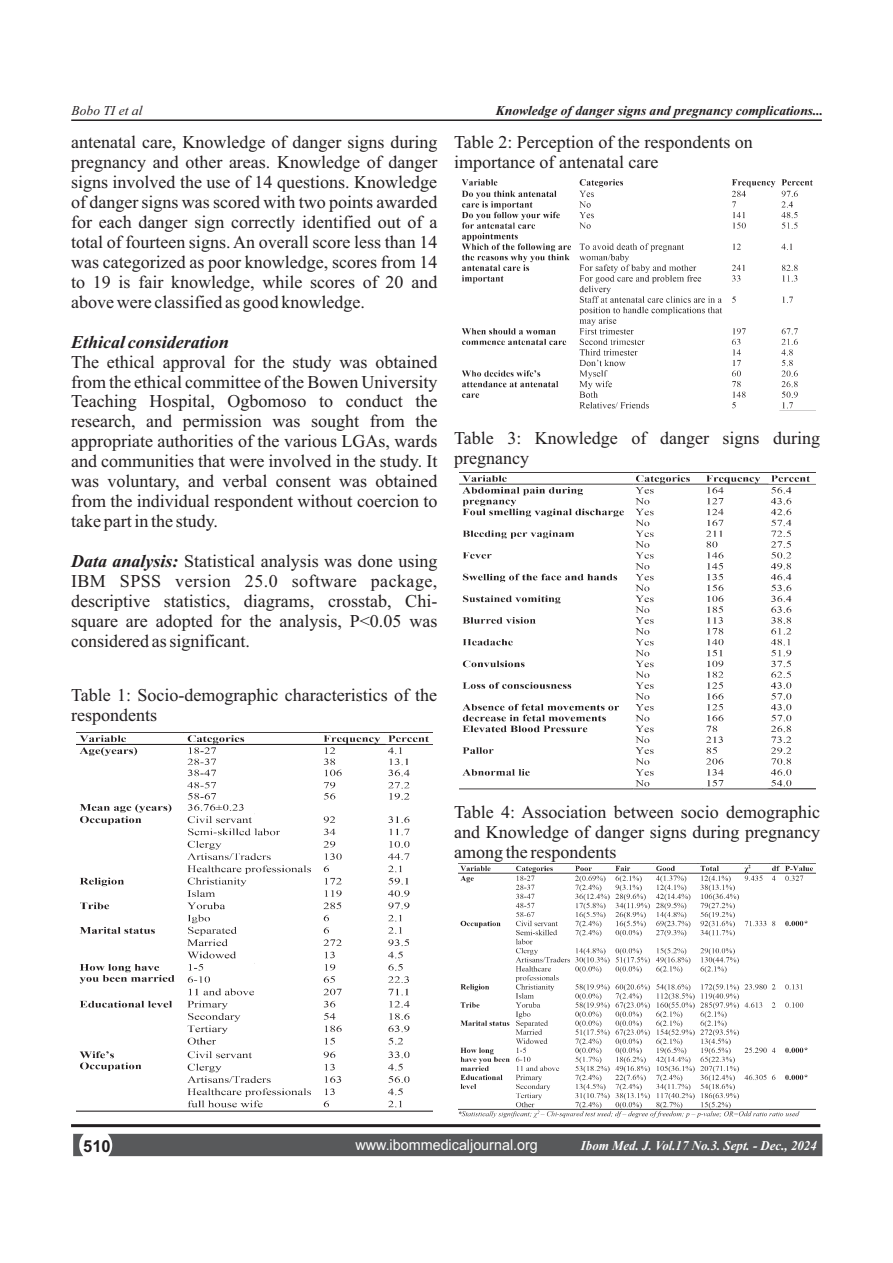
<style>
.page{position:relative;width:893px;height:1263px;background:#fff}
.page>*{position:absolute;margin:0;border:0;box-sizing:border-box;transform-origin:0 0}
.t1{font:18px/20px "Times New Roman";color:#231f20;text-align:justify}
.t2{font:italic 700 18px "Times New Roman";color:#231f20}
.t3{font:700 16.5px "Arial";color:#231f20}
.t4{font:15px "Arial";color:#fff;scale:.96 1}
.t5{font:italic 700 13.5px "Times New Roman";color:#231f20}
.t6{font:italic 700 13.5px "Times New Roman";color:#fff;scale:.96 1}
.t7{font:italic 13.5px "Times New Roman";color:#231f20}
.s1{font-weight:700;font-style:italic}
</style>
<div class="page">
<hr style="left:71px;top:119px;width:751px;height:2px;background:#231f20">
<hr style="left:71px;top:1124px;width:749px;height:3px;background:#231f20">
<div style="left:73px;top:1134px;width:749px;height:22px;background:#58595b"></div>
<img style="left:459px;top:864px;width:356px;height:254px">
<img style="left:462px;top:179px;width:353px;height:232px">
<img style="left:459px;top:472px;width:356px;height:318px">
<img style="left:76px;top:732px;width:356px;height:380px">
<p class="t7" style="left:72px;top:106px;width:72px">Bobo TI et al</p>
<p class="t5" style="left:496px;top:106px;width:329px">Knowledge of danger signs and pregnancy complications...</p>
<p class="t1" style="left:71px;top:134px;width:368px">antenatal care, Knowledge of danger signs during pregnancy and other areas. Knowledge of danger signs involved the use of 14 questions. Knowledge of danger signs was scored with two points awarded for each danger sign correctly identified out of a total of fourteen signs. An overall score less than 14 was categorized as poor knowledge, scores from 14 to 19 is fair knowledge, while scores of 20 and above were classified as good knowledge.</p>
<p class="t2" style="left:71px;top:335px;width:159px">Ethical consideration</p>
<p class="t1" style="left:71px;top:353px;width:368px">The ethical approval for the study was obtained from the ethical committee of the Bowen University Teaching Hospital, Ogbomoso to conduct the research, and permission was sought from the appropriate authorities of the various LGAs, wards and communities that were involved in the study. It was voluntary, and verbal consent was obtained from the individual respondent without coercion to take part in the study.</p>
<p class="t1" style="left:71px;top:553px;width:368px"><span class="s1">Data analysis:</span> Statistical analysis was done using IBM SPSS version 25.0 software package, descriptive statistics, diagrams, crosstab, Chi&shy;square are adopted for the analysis, P&lt;0.05 was considered as significant.</p>
<p class="t1" style="left:71px;top:687px;width:368px">Table 1: Socio-demographic characteristics of the respondents</p>
<p class="t1" style="left:454px;top:134px;width:300px">Table 2: Perception of the respondents on importance of antenatal care</p>
<p class="t1" style="left:454px;top:430px;width:367px">Table 3: Knowledge of danger signs during pregnancy</p>
<p class="t1" style="left:454px;top:804px;width:368px">Table 4: Association between socio demographic and Knowledge of danger signs during pregnancy among the respondents</p>
<p class="t3" style="left:83px;top:1140px;width:29px">510</p>
<p class="t4" style="left:355px;top:1139px;width:192px">www.ibommedicaljournal.org</p>
<p class="t6" style="left:581px;top:1141px;width:247px">Ibom Med. J. Vol.17 No.3. Sept. - Dec., 2024</p>
</div>
